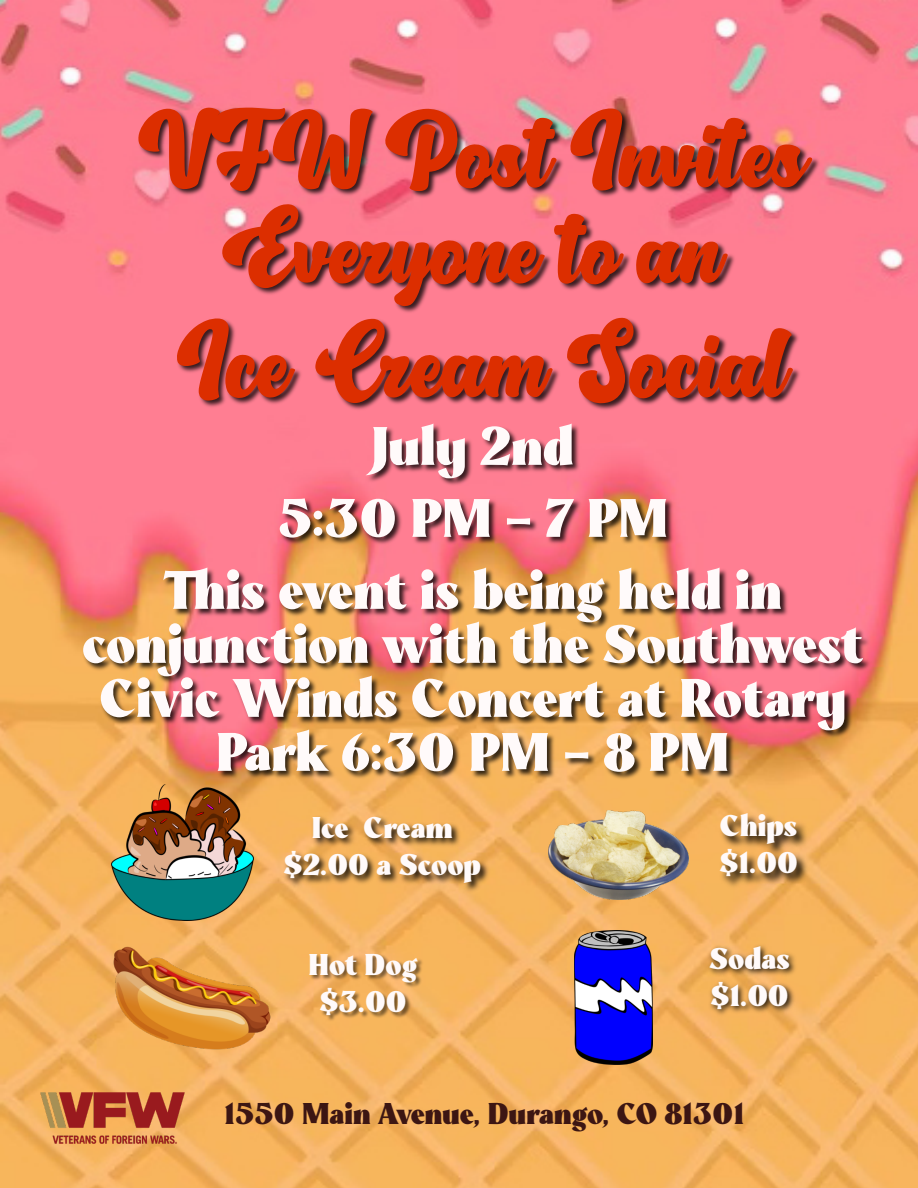
<style>
.page{position:relative;width:918px;height:1188px;background:#fff}
.page>*{position:absolute;margin:0;border:0;box-sizing:border-box;transform-origin:0 0}
.t1{font:108px/96px "Oh Chewy";color:#dc2e00;text-align:center}
.t2{font:54px/72px "Mondia Fat";color:#fffafa;text-align:center}
.t3{font:30px/37px "Mondia Fat";color:#fffafa;text-align:center}
.t4{font:30px "Mondia Fat";color:#3c1613}
</style>
<div class="page">
<img style="left:0;top:0;width:918px;height:1188px">
<img style="left:83px;top:107px;width:789px;height:674px">
<img style="left:283px;top:815px;width:208px;height:78px">
<img style="left:706px;top:943px;width:91px;height:75px">
<img style="left:719px;top:812px;width:91px;height:77px">
<img style="left:111px;top:785px;width:143px;height:135px">
<img style="left:109px;top:944px;width:164px;height:108px">
<img style="left:549px;top:810px;width:140px;height:89px">
<img style="left:575px;top:930px;width:77px;height:135px">
<img style="left:310px;top:953px;width:113px;height:68px">
<img style="left:40px;top:1093px;width:145px;height:50px">
<h1 class="t1" style="left:138px;top:108px;width:670px">VFW Post Invites<br>Everyone to an</h1>
<h1 class="t1" style="left:177px;top:318px;width:612px">Ice Cream Social</h1>
<p class="t2" style="left:163px;top:415px;width:620px">July 2nd<br>5:30 PM - 7 PM<br>This event is being held in</p>
<p class="t2" style="left:82px;top:622px;width:782px;line-height:54px">conjunction with the Southwest<br>Civic Winds Concert at Rotary<br>Park 6:30 PM - 8 PM</p>
<p class="t3" style="left:283px;top:812px;width:199px">Ice Cream $2.00 a Scoop</p>
<p class="t3" style="left:308px;top:948px;width:111px">Hot Dog $3.00</p>
<p class="t3" style="left:719px;top:810px;width:80px;text-align:left">Chips $1.00</p>
<p class="t3" style="left:709px;top:943px;width:82px;text-align:left">Sodas $1.00</p>
<p class="t4" style="left:224px;top:1102px;width:522px">1550 Main Avenue, Durango, CO 81301</p>
</div>
